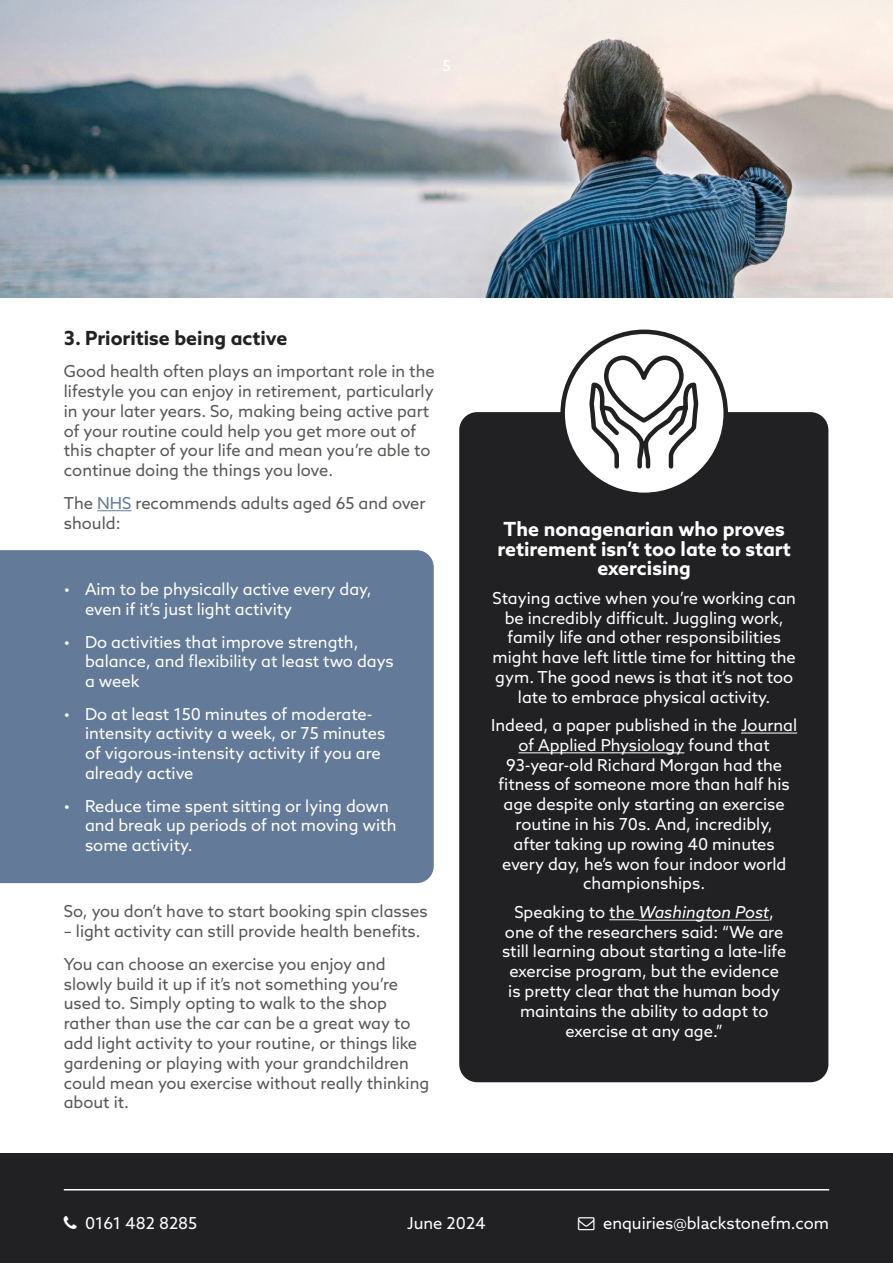
<style>
.page{position:relative;width:893px;height:1263px;background:#fff}
.page>*{position:absolute;margin:0;border:0;box-sizing:border-box;transform-origin:0 0}
.t1{font:700 19.5px/19.8px "Azo Sans";color:#fff;text-align:center}
.t2{font:700 19.5px "Azo Sans";color:#212123}
.t3{font:16.5px/19.8px "Azo Sans";color:#fff}
.t4{font:16.5px/19.8px "Azo Sans";color:#575756}
.t5{font:15px "Azo Sans";color:#fff}
.s1{color:#637a98}
.s2{font-style:italic}
</style>
<div class="page">
<div style="left:0;top:1153px;width:893px;height:110px;background:#212123"></div>
<hr style="left:64px;top:1189px;width:765px;height:1px;background:#fff">
<img style="left:0;top:0;width:893px;height:298px">
<hr style="left:97px;top:510px;width:34px;height:1px;background:#637a98">
<div style="left:0;top:550px;width:434px;height:333px;background:#637a98"></div>
<div style="left:459px;top:412px;width:369px;height:670px;background:#212123;border-radius:18px"></div>
<hr style="left:741px;top:733px;width:56px;height:1px;background:#fff">
<hr style="left:518px;top:752px;width:166px;height:1px;background:#fff">
<hr style="left:609px;top:919px;width:30px;height:1px;background:#fff">
<hr style="left:639px;top:920px;width:130px;height:1px;background:#fff">
<svg style="left:563px;top:332px;width:163px;height:163px"></svg>
<div style="left:560px;top:330px;width:168px;height:167px;border:4px solid #212123;border-radius:50%"></div>
<svg style="left:587px;top:353px;width:113px;height:132px"></svg>
<p class="t5" style="left:442px;top:56px;width:10px">5</p>
<p class="t2" style="left:64px;top:325px;width:225px">3. Prioritise being active</p>
<p class="t4" style="left:64px;top:361px;width:372px">Good health often plays an important role in the lifestyle you can enjoy in retirement, particularly in your later years. So, making being active part of your routine could help you get more out of this chapter of your life and mean you’re able to continue doing the things you love.</p>
<p class="t4" style="left:64px;top:493px;width:363px">The <span class="s1">NHS</span> recommends adults aged 65 and over should:</p>
<p class="t3" style="left:85px;top:579px;width:288px;text-indent:-21px">• Aim to be physically active every day, even if it’s just light activity</p>
<p class="t3" style="left:85px;top:631px;width:310px;text-indent:-21px">• Do activities that improve strength, balance, and flexibility at least two days a week</p>
<p class="t3" style="left:85px;top:704px;width:302px;text-indent:-21px">• Do at least 150 minutes of moderate&shy;intensity activity a week, or 75 minutes of vigorous-intensity activity if you are already active</p>
<p class="t3" style="left:85px;top:796px;width:313px;text-indent:-21px">• Reduce time spent sitting or lying down and break up periods of not moving with some activity.</p>
<p class="t4" style="left:64px;top:901px;width:365px">So, you don’t have to start booking spin classes</p>
<p class="t4" style="left:64px;top:915px;width:358px;line-height:32.5px">– light activity can still provide health benefits.<br>You can choose an exercise you enjoy and</p>
<p class="t4" style="left:64px;top:973px;width:367px">slowly build it up if it’s not something you’re used to. Simply opting to walk to the shop rather than use the car can be a great way to add light activity to your routine, or things like gardening or playing with your grandchildren could mean you exercise without really thinking about it.</p>
<p class="t1" style="left:497px;top:519px;width:295px">The nonagenarian who proves retirement isn’t too late to start exercising</p>
<p class="t3" style="left:492px;top:588px;width:305px;text-align:center">Staying active when you’re working can be incredibly difficult. Juggling work, family life and other responsibilities might have left little time for hitting the gym. The good news is that it’s not too late to embrace physical activity.</p>
<p class="t3" style="left:491px;top:715px;width:308px;text-align:center">Indeed, a paper published in the Journal of Applied Physiology found that 93-year-old Richard Morgan had the fitness of someone more than half his age despite only starting an exercise routine in his 70s. And, incredibly,<br>after taking up rowing 40 minutes every day, he’s won four indoor world championships.</p>
<p class="t3" style="left:502px;top:902px;width:286px;text-align:center">Speaking to the <span class="s2">Washington Post</span>, one of the researchers said: “We are still learning about starting a late-life exercise program, but the evidence is pretty clear that the human body maintains the ability to adapt to exercise at any age.”</p>
<p class="t3" style="left:85px;top:1213px;width:114px">0161 482 8285</p>
<p class="t3" style="left:603px;top:1213px;width:228px">enquiries@blackstonefm.com</p>
<p class="t3" style="left:407px;top:1213px;width:80px">June 2024</p>
</div>
